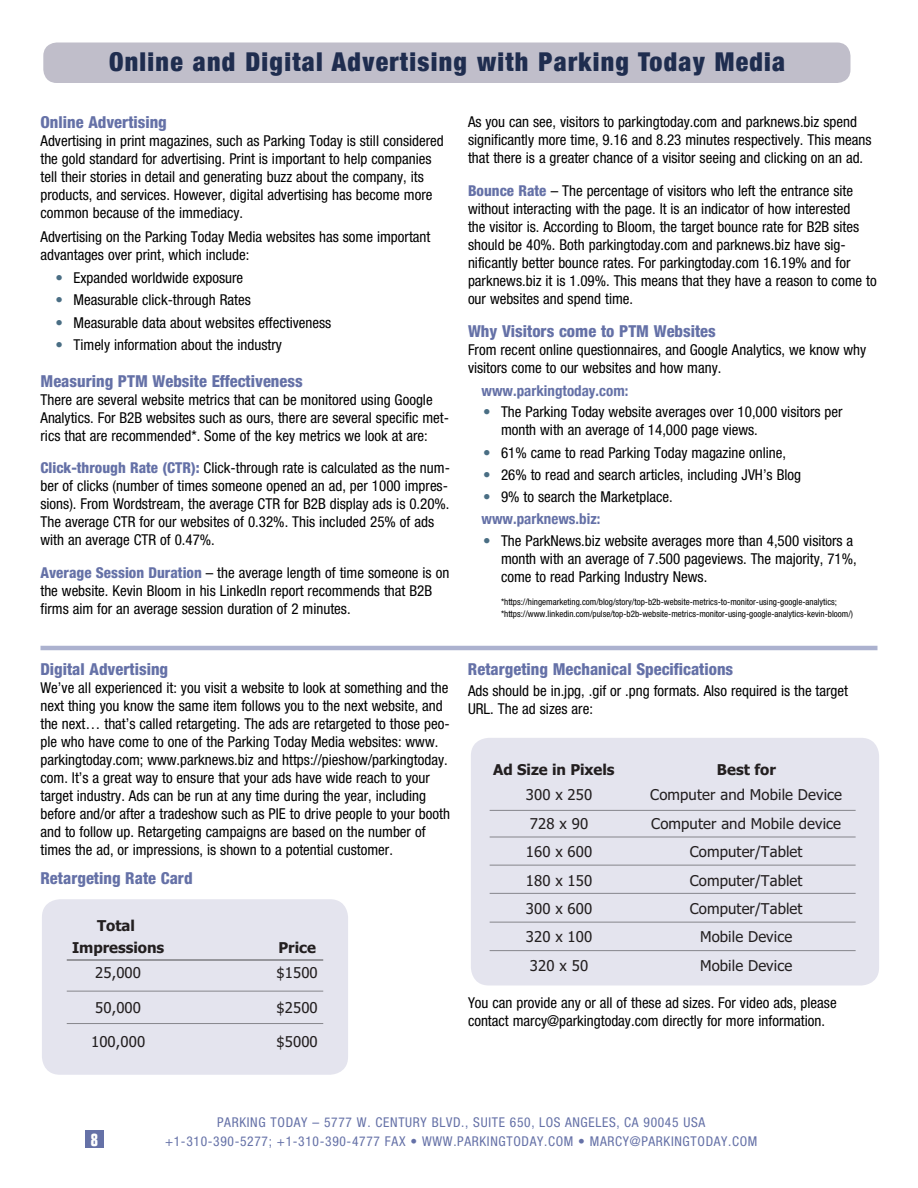
<style>
.page{position:relative;width:918px;height:1188px;background:#fff}
.page>*{position:absolute;margin:0;border:0;box-sizing:border-box;transform-origin:0 0}
.t1{font:900 condensed 25.95px "Helvetica Neue";letter-spacing:.05em;color:#1f2d4f}
.t2{font:700 condensed 18px "Folio BT";color:#fff}
.t3{font:800 condensed 16.5px "Helvetica Neue";color:#6571a7}
.t4{font:condensed 15px/18px "Helvetica Neue";color:#000}
.t5{font:15px "Tahoma";letter-spacing:.005em;color:#231f20}
.t6{font:700 15px/21.6px "Tahoma";letter-spacing:-.005em;color:#231f20;text-align:center}
.t7{font:700 condensed 15px "Helvetica Neue";color:#6571a7}
.t8{font:condensed 13.5px "Helvetica Neue";letter-spacing:.05em;color:#6571a7}
.t9{font:condensed 9px/12px "Helvetica Neue";color:#000}
.s1{color:#4a6e84}
.s2{font-weight:800;color:#6571a7}
.s3{font-weight:700;color:#6571a7}
</style>
<div class="page">
<div style="left:85px;top:1130px;width:19px;height:18px;background:#6571a7"></div>
<div style="left:43px;top:43px;width:807px;height:40px;background:#c0beca;border-radius:14px"></div>
<div style="left:42px;top:899px;width:306px;height:176px;background:#e4e4ee;border-radius:18px"></div>
<hr style="left:67px;top:960px;width:256px;height:1px;background:#000">
<hr style="left:67px;top:991px;width:256px;height:1px;background:#000">
<hr style="left:67px;top:1023px;width:256px;height:1px;background:#000">
<div style="left:471px;top:738px;width:408px;height:247px;background:#e4e4ee;border-radius:18px"></div>
<hr style="left:490px;top:837px;width:366px;height:1px;background:#000">
<hr style="left:490px;top:893px;width:366px;height:1px;background:#000">
<hr style="left:490px;top:865px;width:366px;height:1px;background:#000">
<hr style="left:490px;top:810px;width:366px;height:1px;background:#000">
<hr style="left:490px;top:950px;width:366px;height:1px;background:#000">
<hr style="left:490px;top:922px;width:366px;height:1px;background:#000">
<hr style="left:40px;top:646px;width:838px;height:4px;background:#acb2cf">
<h1 class="t1" style="left:109px;top:40px;width:678px">Online and Digital Advertising with Parking Today Media</h1>
<p class="t3" style="left:40px;top:112px;width:128px">Online Advertising</p>
<p class="t4" style="left:40px;top:132px;width:405px">Advertising in print magazines, such as Parking Today is still considered the gold standard for advertising. Print is important to help companies tell their stories in detail and generating buzz about the company, its products, and services. However, digital advertising has become more common because of the immediacy.</p>
<p class="t4" style="left:40px;top:227px;width:391px">Advertising on the Parking Today Media websites has some important advantages over print, which include:</p>
<p class="t4" style="left:56px;top:269px;width:189px"><span class="s1">•</span> Expanded worldwide exposure</p>
<p class="t4" style="left:56px;top:291px;width:197px"><span class="s1">•</span> Measurable click-through Rates</p>
<p class="t4" style="left:56px;top:313px;width:277px"><span class="s1">•</span> Measurable data about websites effectiveness</p>
<p class="t4" style="left:56px;top:335px;width:228px"><span class="s1">•</span> Timely information about the industry</p>
<p class="t3" style="left:40px;top:371px;width:264px">Measuring PTM Website Effectiveness</p>
<p class="t4" style="left:40px;top:391px;width:410px">There are several website metrics that can be monitored using Google<br>Analytics. For B2B websites such as ours, there are several specific met&shy;rics that are recommended*. Some of the key metrics we look at are:</p>
<p class="t4" style="left:40px;top:458px;width:411px"><span class="s2">Click-through Rate (CTR):</span> Click-through rate is calculated as the num&shy;ber of clicks (number of times someone opened an ad, per 1000 impres&shy;sions). From Wordstream, the average CTR for B2B display ads is 0.20%.<br>The average CTR for our websites of 0.32%. This included 25% of ads with an average CTR of 0.47%.</p>
<p class="t4" style="left:40px;top:563px;width:410px"><span class="s2">Average Session Duration</span> – the average length of time someone is on the website. Kevin Bloom in his LinkedIn report recommends that B2B firms aim for an average session duration of 2 minutes.</p>
<p class="t3" style="left:40px;top:659px;width:129px">Digital Advertising</p>
<p class="t4" style="left:40px;top:678px;width:411px">We’ve all experienced it: you visit a website to look at something and the next thing you know the same item follows you to the next website, and the next… that’s called retargeting. The ads are retargeted to those peo&shy;ple who have come to one of the Parking Today Media websites: www. parkingtoday.com; www.parknews.biz and https://pieshow/parkingtoday. com. It’s a great way to ensure that your ads have wide reach to your target industry. Ads can be run at any time during the year, including before and/or after a tradeshow such as PIE to drive people to your booth and to follow up. Retargeting campaigns are based on the number of times the ad, or impressions, is shown to a potential customer.</p>
<p class="t3" style="left:40px;top:868px;width:154px">Retargeting Rate Card</p>
<p class="t6" style="left:72px;top:914px;width:94px">Total<br>Impressions</p>
<p class="t6" style="left:279px;top:935px;width:39px">Price</p>
<p class="t5" style="left:95px;top:962px;width:47px">25,000</p>
<p class="t5" style="left:277px;top:962px;width:43px">$1500</p>
<p class="t5" style="left:95px;top:997px;width:47px">50,000</p>
<p class="t5" style="left:277px;top:997px;width:43px">$2500</p>
<p class="t5" style="left:91px;top:1032px;width:56px">100,000</p>
<p class="t5" style="left:277px;top:1032px;width:43px">$5000</p>
<p class="t4" style="left:468px;top:112px;width:405px">As you can see, visitors to parkingtoday.com and parknews.biz spend significantly more time, 9.16 and 8.23 minutes respectively. This means that there is a greater chance of a visitor seeing and clicking on an ad.</p>
<p class="t4" style="left:468px;top:181px;width:410px"><span class="s2">Bounce Rate</span> – The percentage of visitors who left the entrance site without interacting with the page. It is an indicator of how interested<br>the visitor is. According to Bloom, the target bounce rate for B2B sites should be 40%. Both parkingtoday.com and parknews.biz have sig&shy;nificantly better bounce rates. For parkingtoday.com 16.19% and for parknews.biz it is 1.09%. This means that they have a reason to come to our websites and spend time.</p>
<p class="t3" style="left:468px;top:320px;width:249px">Why Visitors come to PTM Websites</p>
<p class="t4" style="left:468px;top:340px;width:400px">From recent online questionnaires, and Google Analytics, we know why visitors come to our websites and how many.</p>
<p class="t7" style="left:482px;top:378px;width:148px">www.parkingtoday.com:</p>
<p class="t4" style="left:501px;top:403px;width:343px;text-indent:-18px"><span class="s1">•</span> The Parking Today website averages over 10,000 visitors per month with an average of 14,000 page views.</p>
<p class="t4" style="left:483px;top:443px;width:305px"><span class="s1">•</span> 61% came to read Parking Today magazine online,</p>
<p class="t4" style="left:483px;top:465px;width:320px"><span class="s1">•</span> 26% to read and search articles, including JVH’s Blog</p>
<p class="t4" style="left:482px;top:486px;width:193px;line-height:22.4px"><span class="s1">•</span> 9% to search the Marketplace. <span class="s3">www.parknews.biz:</span></p>
<p class="t4" style="left:501px;top:531px;width:357px;text-indent:-18px"><span class="s1">•</span> The ParkNews.biz website averages more than 4,500 visitors a month with an average of 7.500 pageviews. The majority, 71%, come to read Parking Industry News.</p>
<p class="t9" style="left:501px;top:595px;width:354px">*https://hingemarketing.com/blog/story/top-b2b-website-metrics-to-monitor-using-google-analytics; *https://www.linkedin.com/pulse/top-b2b-website-metrics-monitor-using-google-analytics-kevin-bloom/)</p>
<p class="t3" style="left:468px;top:659px;width:267px">Retargeting Mechanical Specifications</p>
<p class="t4" style="left:468px;top:682px;width:382px">Ads should be in.jpg, .gif or .png formats. Also required is the target<br>URL. The ad sizes are:</p>
<p class="t6" style="left:493px;top:758px;width:123px">Ad Size in Pixels</p>
<p class="t6" style="left:717px;top:758px;width:61px">Best for</p>
<p class="t5" style="left:526px;top:785px;width:68px">300 x 250</p>
<p class="t5" style="left:650px;top:785px;width:193px">Computer and Mobile Device</p>
<p class="t5" style="left:530px;top:813px;width:60px">728 x 90</p>
<p class="t5" style="left:651px;top:813px;width:191px">Computer and Mobile device</p>
<p class="t5" style="left:526px;top:842px;width:68px">160 x 600</p>
<p class="t5" style="left:690px;top:842px;width:114px">Computer/Tablet</p>
<p class="t5" style="left:526px;top:870px;width:68px">180 x 150</p>
<p class="t5" style="left:690px;top:870px;width:114px">Computer/Tablet</p>
<p class="t5" style="left:526px;top:898px;width:68px">300 x 600</p>
<p class="t5" style="left:690px;top:898px;width:114px">Computer/Tablet</p>
<p class="t5" style="left:526px;top:927px;width:68px">320 x 100</p>
<p class="t5" style="left:700px;top:927px;width:94px">Mobile Device</p>
<p class="t5" style="left:530px;top:955px;width:60px">320 x 50</p>
<p class="t5" style="left:700px;top:955px;width:94px">Mobile Device</p>
<p class="t4" style="left:468px;top:994px;width:370px">You can provide any or all of these ad sizes. For video ads, please contact marcy@parkingtoday.com directly for more information.</p>
<p class="t8" style="left:217px;top:1114px;width:490px">PARKING TODAY – 5777 W. CENTURY BLVD., SUITE 650, LOS ANGELES, CA 90045 USA</p>
<p class="t2" style="left:91px;top:1128px;width:9px">8</p>
<p class="t8" style="left:165px;top:1134px;width:594px">+1-310-390-5277; +1-310-390-4777 FAX • WWW.PARKINGTODAY.COM • MARCY@PARKINGTODAY.COM</p>
</div>
